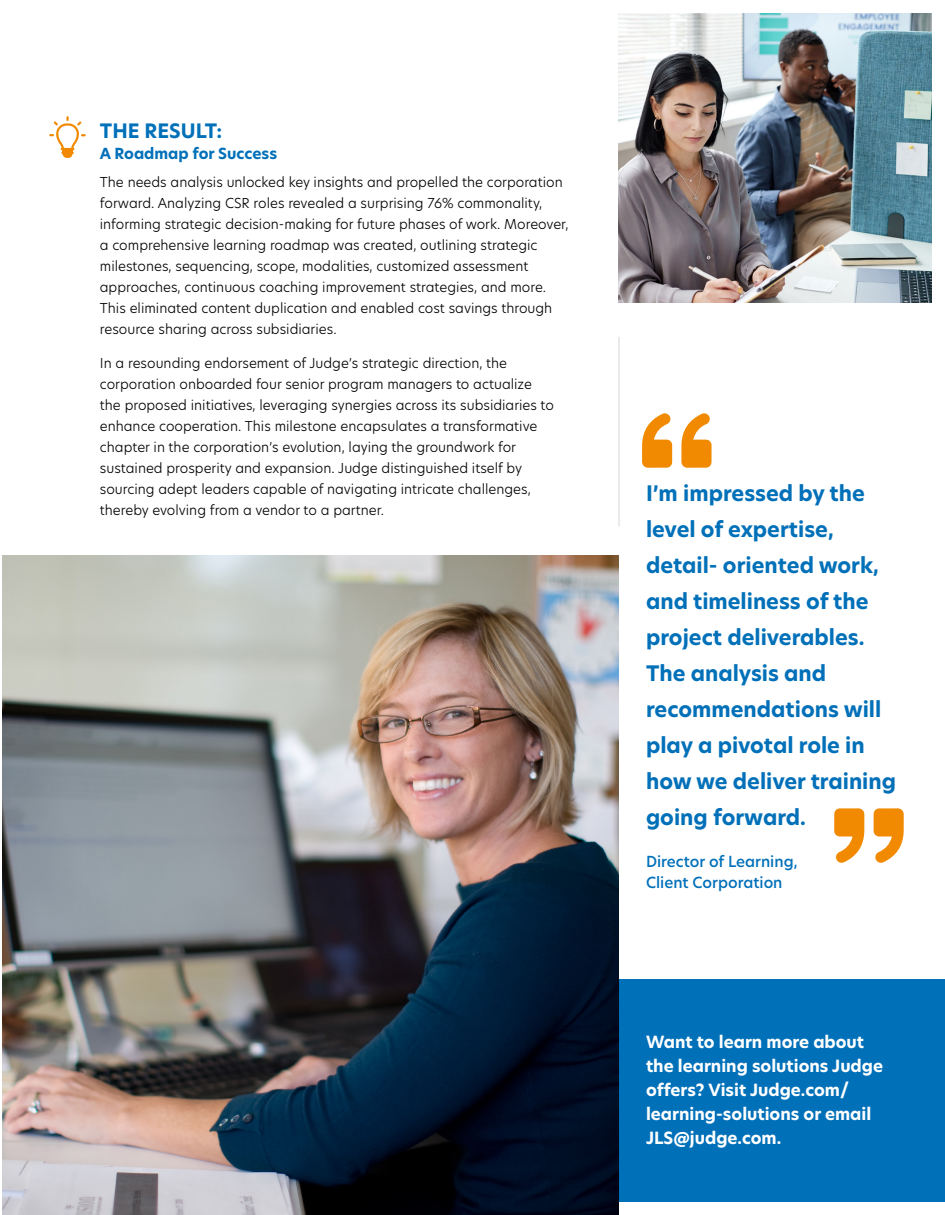
<style>
.page{position:relative;width:945px;height:1215px;background:#fff}
.page>*{position:absolute;margin:0;border:0;box-sizing:border-box;transform-origin:0 0}
.callout{font:700 21px/36px "New Hero";color:#0070b9}
.Challenge__Solution__Result{font:700 19.5px "New Hero";color:#0070b9}
.CTA{font:700 16.5px/24px "New Hero";color:#fff}
.body{font:500 15px/21px "New Hero";color:#0070b9}
.subheader{font:700 15px "New Hero";color:#0070b9}
.body-2{font:300 13.5px/21px "New Hero";color:#000}
</style>
<div class="page">
<div style="left:616px;top:979px;width:329px;height:223px;background:#0070b9"></div>
<img style="left:618px;top:14px;width:314px;height:289px">
<hr style="left:618px;top:337px;width:2px;height:190px;background:#000">
<svg style="left:49px;top:116px;width:37px;height:42px"></svg>
<img style="left:3px;top:556px;width:615px;height:659px">
<svg style="left:642px;top:413px;width:30px;height:55px"></svg>
<svg style="left:681px;top:413px;width:31px;height:55px"></svg>
<svg style="left:874px;top:808px;width:30px;height:55px"></svg>
<svg style="left:834px;top:808px;width:30px;height:55px"></svg>
<p class="Challenge__Solution__Result" style="left:100px;top:117px;width:124px">THE RESULT:</p>
<p class="subheader" style="left:100px;top:143px;width:179px">A Roadmap for Success</p>
<p class="body-2" style="left:100px;top:171px;width:470px">The needs analysis unlocked key insights and propelled the corporation forward. Analyzing CSR roles revealed a surprising 76% commonality, informing strategic decision-making for future phases of work. Moreover, a comprehensive learning roadmap was created, outlining strategic milestones, sequencing, scope, modalities, customized assessment approaches, continuous coaching improvement strategies, and more.<br>This eliminated content duplication and enabled cost savings through resource sharing across subsidiaries.</p>
<p class="body-2" style="left:100px;top:352px;width:456px">In a resounding endorsement of Judge’s strategic direction, the corporation onboarded four senior program managers to actualize the proposed initiatives, leveraging synergies across its subsidiaries to enhance cooperation. This milestone encapsulates a transformative chapter in the corporation’s evolution, laying the groundwork for sustained prosperity and expansion. Judge distinguished itself by sourcing adept leaders capable of navigating intricate challenges, thereby evolving from a vendor to a partner.</p>
<p class="callout" style="left:646px;top:475px;width:251px">I’m impressed by the level of expertise, detail- oriented work, and timeliness of the project deliverables.<br>The analysis and recommendations will play a pivotal role in how we deliver training going forward.</p>
<p class="body" style="left:646px;top:850px;width:153px">Director of Learning,<br>Client Corporation</p>
<p class="CTA" style="left:646px;top:1030px;width:239px">Want to learn more about the learning solutions Judge offers? Visit Judge.com/ learning-solutions or email<br>JLS@judge.com.</p>
</div>
